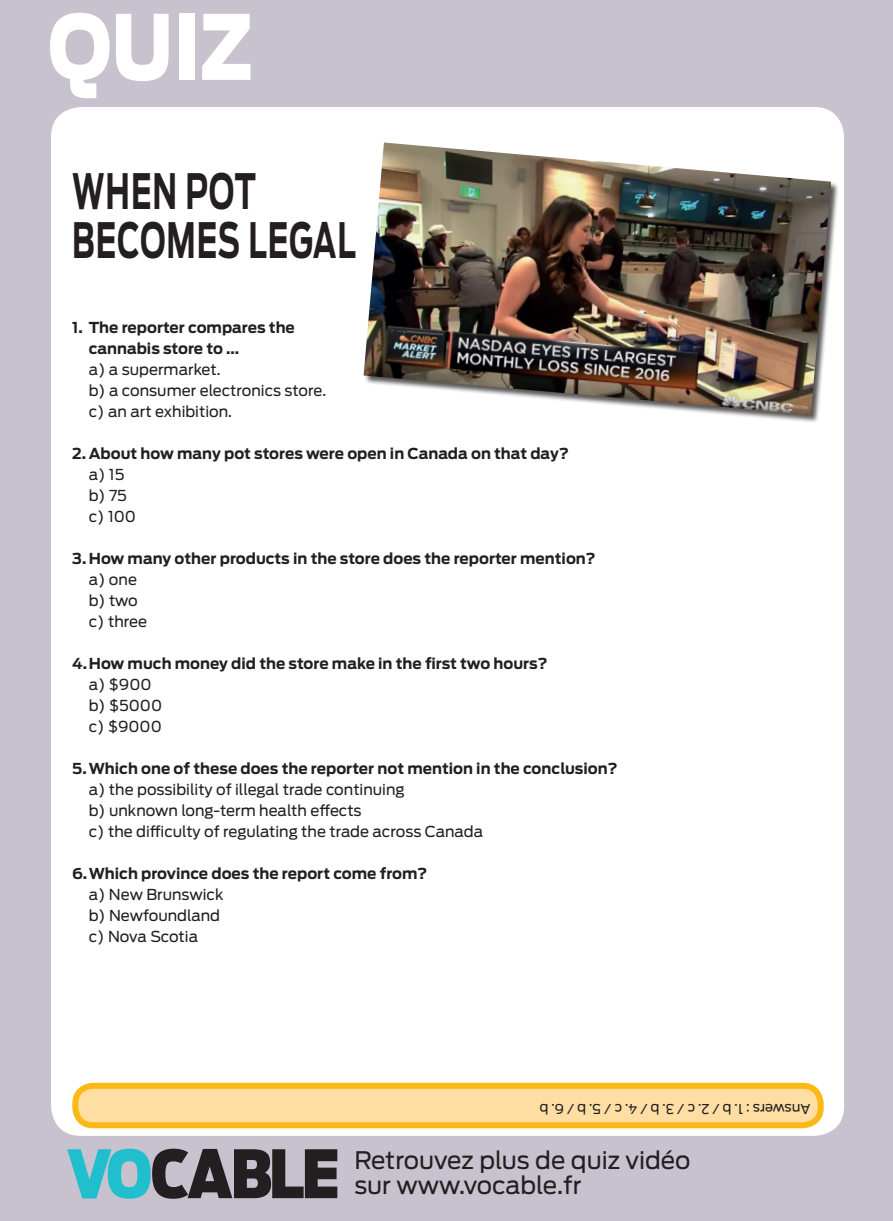
<style>
.page{position:relative;width:893px;height:1221px;background:#fff}
.page>*{position:absolute;margin:0;border:0;box-sizing:border-box;transform-origin:0 0}
.t1{font:900 89.1px "Antenna";color:#fff;scale:.83 1}
.t2{font:700 48.45px/49.1px "Antenna";letter-spacing:.03em;color:#231f20;scale:.62 1}
.t3{font:24px/25.5px "Antenna";color:#231f20}
.t4{font:700 15px/21px "Antenna";color:#231f20}
.t5{font:15px/21px "Antenna";color:#231f20}
.t6{font:13.5px "Antenna";letter-spacing:-.005em;color:#231f20}
</style>
<div class="page">
<div style="left:0;top:0;width:893px;height:1220px;background:#c8c2cf"></div>
<div style="left:51px;top:107px;width:793px;height:1028px;background:#fff;border-radius:30px"></div>
<svg style="left:67px;top:1148px;width:270px;height:50px"></svg>
<div style="left:75px;top:1085px;width:746px;height:40px;background:#ffdea4;border-radius:18px"></div>
<div style="left:72px;top:1082px;width:752px;height:46px;border:6px solid #fcb814;border-radius:18px"></div>
<div style="left:364px;top:143px;width:476px;height:280px;background:#231f20;opacity:.75"></div>
<img style="left:364px;top:142px;width:467px;height:272px">
<h1 class="t1" style="left:48px;top:-6px;width:248px">QUIZ</h1>
<h2 class="t2" style="left:72px;top:167px;width:459px">WHEN POT<br>BECOMES LEGAL</h2>
<p class="t4" style="left:89px;top:317px;width:208px;text-indent:-16px">1. The reporter compares the cannabis store to ...</p>
<p class="t5" style="left:89px;top:359px;width:239px">a) a supermarket.<br>b) a consumer electronics store. c) an art exhibition.</p>
<p class="t4" style="left:72px;top:443px;width:498px">2. About how many pot stores were open in Canada on that day?</p>
<p class="t5" style="left:89px;top:464px;width:49px">a) 15 b) 75 c) 100</p>
<p class="t4" style="left:72px;top:548px;width:525px">3. How many other products in the store does the reporter mention?</p>
<p class="t5" style="left:89px;top:569px;width:60px">a) one b) two c) three</p>
<p class="t4" style="left:72px;top:653px;width:477px">4.How much money did the store make in the first two hours?</p>
<p class="t5" style="left:89px;top:674px;width:75px">a) $900 b) $5000 c) $9000</p>
<p class="t4" style="left:72px;top:758px;width:547px">5.Which one of these does the reporter not mention in the conclusion?</p>
<p class="t5" style="left:89px;top:779px;width:396px">a) the possibility of illegal trade continuing<br>b) unknown long-term health effects<br>c) the difficulty of regulating the trade across Canada</p>
<p class="t4" style="left:72px;top:863px;width:357px">6.Which province does the report come from?</p>
<p class="t5" style="left:89px;top:884px;width:136px">a) New Brunswick b) Newfoundland c) Nova Scotia</p>
<p class="t6" style="left:810px;top:1116px;width:272px;rotate:-180deg">Answers : 1. b / 2. c / 3. b / 4. c / 5. b / 6. b</p>
<h3 class="t3" style="left:354px;top:1147px;width:338px">Retrouvez plus de quiz vidéo sur www.vocable.fr</h3>
</div>
